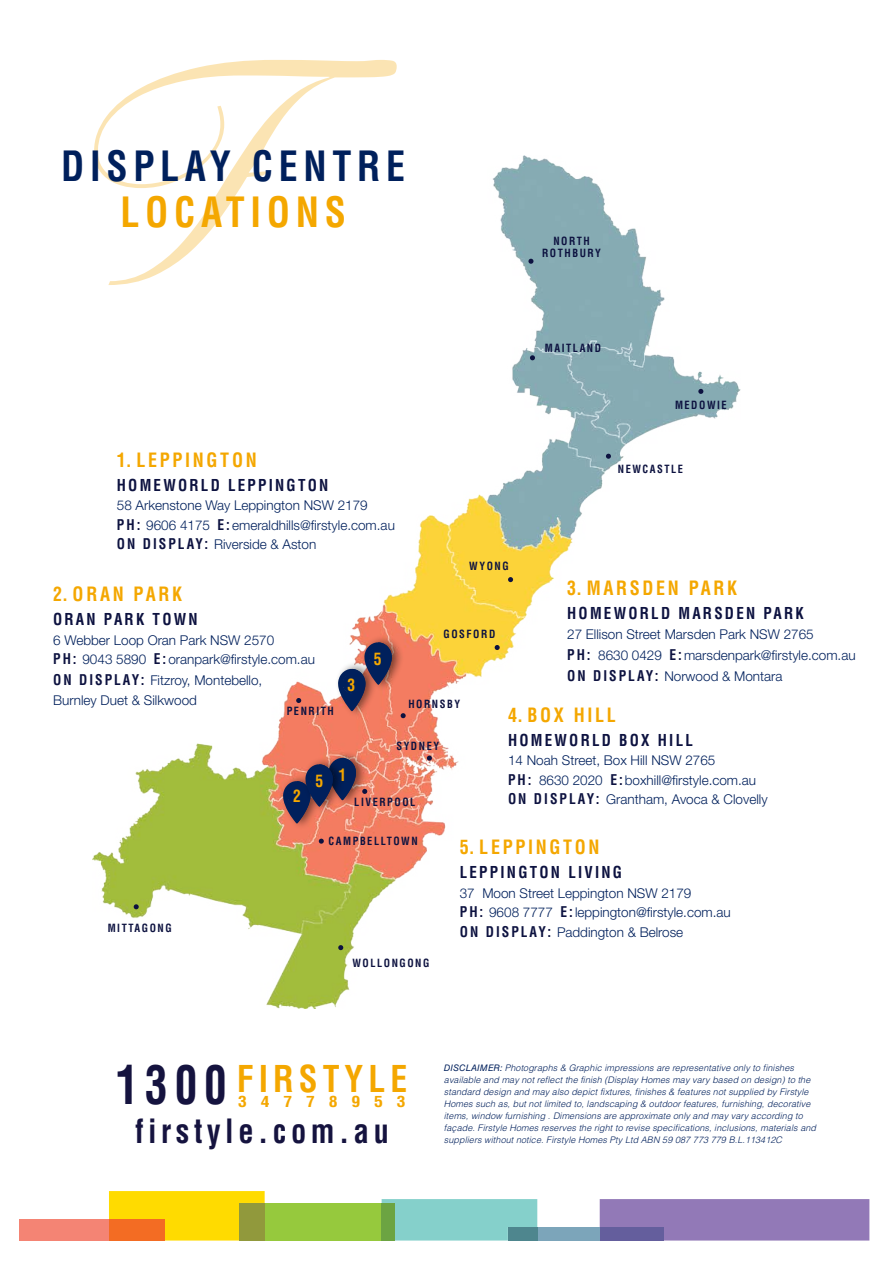
<style>
.page{position:relative;width:893px;height:1263px;background:#fff}
.page>*{position:absolute;margin:0;border:0;box-sizing:border-box;transform-origin:0 0}
.t1{font:700 condensed 52.35px "Helvetica LT Std";color:#15133f;scale:.86 1}
.t2{font:700 condensed 40.65px "Helvetica LT Std";letter-spacing:.15em;color:#00205c;scale:.93 1}
.t3{font:700 condensed 40.65px "Helvetica LT Std";letter-spacing:.15em;color:#f4a700;scale:.93 1}
.t4{font:700 condensed 36px "Helvetica LT Std";letter-spacing:.15em;color:#f4a700;scale:.93 1}
.t5{font:700 condensed 32.7px "Helvetica LT Std";letter-spacing:.15em;color:#15133f;scale:.93 1}
.t6{font:700 condensed 19.2px "Helvetica LT Std";letter-spacing:.15em;color:#f4a700;scale:.93 1}
.t7{font:700 condensed 16.65px "Helvetica LT Std";color:#f4a700;scale:.93 1}
.t8{font:700 condensed 16.05px "Helvetica LT Std";letter-spacing:.15em;color:#0d1240;scale:.93 1}
.t9{font:700 condensed 15px "Helvetica LT Std";letter-spacing:.78em;color:#f4a700;scale:1.18 1}
.t10{font:300 13.5px/19.5px "Helvetica Neue LT Std";color:#00205c}
.t11{font:700 condensed 11.1px/12.5px "Helvetica LT Std";letter-spacing:.15em;color:#0d1240;text-align:center;scale:.93 1}
.t12{font:italic 300 9px/12px "Helvetica LT Std";letter-spacing:.01em;color:#00205c}
.s1{font-family:"Helvetica LT Std";font-weight:700;font-stretch:condensed;font-size:14.4px;color:#0d1240}
.s2{font-weight:400}
</style>
<div class="page">
<img style="left:93px;top:156px;width:647px;height:853px">
<svg style="left:319px;top:839px;width:5px;height:5px"></svg>
<svg style="left:296px;top:698px;width:5px;height:5px"></svg>
<svg style="left:495px;top:645px;width:5px;height:5px"></svg>
<svg style="left:508px;top:577px;width:5px;height:5px"></svg>
<svg style="left:134px;top:904px;width:5px;height:5px"></svg>
<svg style="left:338px;top:945px;width:5px;height:5px"></svg>
<svg style="left:401px;top:713px;width:5px;height:5px"></svg>
<svg style="left:427px;top:756px;width:5px;height:5px"></svg>
<div style="left:279px;top:773px;width:44px;height:57px;background:#000;opacity:.5"></div>
<div style="left:325px;top:750px;width:43px;height:57px;background:#000;opacity:.5"></div>
<svg style="left:606px;top:454px;width:5px;height:5px"></svg>
<svg style="left:698px;top:389px;width:5px;height:5px"></svg>
<svg style="left:528px;top:259px;width:5px;height:5px"></svg>
<svg style="left:530px;top:355px;width:5px;height:5px"></svg>
<svg style="left:283px;top:757px;width:73px;height:66px;background:#794f5c"></svg>
<div style="left:310px;top:769px;width:19px;height:20px;background:#00205c;border-radius:50%"></div>
<div style="left:334px;top:661px;width:44px;height:57px;background:#000;opacity:.5"></div>
<div style="left:361px;top:634px;width:43px;height:58px;background:#000;opacity:.5"></div>
<svg style="left:338px;top:642px;width:54px;height:69px"></svg>
<div style="left:369px;top:647px;width:19px;height:20px;background:#00205c;border-radius:50%"></div>
<div style="left:20px;top:1219px;width:89px;height:21px;background:#f48474"></div>
<div style="left:109px;top:1191px;width:156px;height:49px;background:#ffdb00"></div>
<div style="left:109px;top:1219px;width:56px;height:21px;background:#f36c23"></div>
<div style="left:265px;top:1203px;width:117px;height:37px;background:#96c93d"></div>
<div style="left:239px;top:1203px;width:26px;height:37px;background:#91993c"></div>
<div style="left:382px;top:1199px;width:155px;height:41px;background:#85d0cb"></div>
<div style="left:382px;top:1203px;width:13px;height:37px;background:#6ca442"></div>
<div style="left:537px;top:1227px;width:63px;height:13px;background:#7ca5ba"></div>
<div style="left:508px;top:1227px;width:29px;height:13px;background:#4e868e"></div>
<div style="left:600px;top:1199px;width:269px;height:41px;background:#9279b7"></div>
<div style="left:600px;top:1227px;width:64px;height:13px;background:#645e9d"></div>
<svg style="left:94px;top:60px;width:303px;height:225px"></svg>
<h2 class="t2" style="left:61px;top:140px;width:371px">DISPLAY CENTRE</h2>
<h2 class="t3" style="left:120px;top:187px;width:244px">LOCATIONS</h2>
<h3 class="t6" style="left:117px;top:448px;width:152px">1. LEPPINGTON</h3>
<h3 class="t8" style="left:117px;top:475px;width:229px">HOMEWORLD LEPPINGTON</h3>
<h3 class="t10" style="left:117px;top:495px;width:280px">58 Arkenstone Way Leppington NSW 2179<br><span class="s1">PH:</span> 9606 4175 <span class="s1">E:</span> emeraldhills@firstyle.com.au<br><span class="s1">ON DISPLAY:</span> Riverside &amp; Aston</h3>
<p class="t11" style="left:542px;top:234px;width:65px">NORTH<br>ROTHBURY</p>
<p class="t11" style="left:545px;top:342px;width:62px">MAITLAND</p>
<p class="t11" style="left:675px;top:398px;width:57px">MEDOWIE</p>
<p class="t11" style="left:618px;top:463px;width:72px">NEWCASTLE</p>
<p class="t11" style="left:469px;top:559px;width:44px">WYONG</p>
<h3 class="t6" style="left:53px;top:582px;width:140px">2. ORAN PARK</h3>
<h3 class="t8" style="left:53px;top:609px;width:157px">ORAN PARK TOWN</h3>
<h3 class="t10" style="left:53px;top:630px;width:263px">6 Webber Loop Oran Park NSW 2570<br><span class="s1">PH:</span> 9043 5890 <span class="s1">E:</span> oranpark@firstyle.com.au</h3>
<h3 class="t10" style="left:53px;top:670px;width:211px"><span class="s1">ON DISPLAY:</span> Fitzroy, Montebello,<br>Burnley Duet &amp; Silkwood</h3>
<p class="t11" style="left:287px;top:704px;width:52px">PENRITH</p>
<h3 class="t7" style="left:348px;top:675px;width:10px">3</h3>
<h3 class="t7" style="left:315px;top:771px;width:10px">5</h3>
<h3 class="t7" style="left:338px;top:764px;width:10px">1</h3>
<h3 class="t7" style="left:374px;top:648px;width:10px">5</h3>
<p class="t11" style="left:444px;top:627px;width:57px">GOSFORD</p>
<p class="t11" style="left:408px;top:697px;width:57px">HORNSBY</p>
<p class="t11" style="left:396px;top:740px;width:47px">SYDNEY</p>
<h3 class="t7" style="left:293px;top:786px;width:10px">2</h3>
<p class="t11" style="left:354px;top:795px;width:67px">LIVERPOOL</p>
<h3 class="t6" style="left:567px;top:576px;width:184px">3. MARSDEN PARK</h3>
<h3 class="t8" style="left:567px;top:603px;width:256px">HOMEWORLD MARSDEN PARK</h3>
<h3 class="t10" style="left:567px;top:623px;width:290px;line-height:21px">27 Ellison Street Marsden Park NSW 2765<br><span class="s1">PH:</span> 8630 0429 <span class="s1">E:</span> marsdenpark@firstyle.com.au<br><span class="s1">ON DISPLAY:</span> Norwood &amp; Montara</h3>
<h3 class="t6" style="left:508px;top:703px;width:118px">4. BOX HILL</h3>
<h3 class="t8" style="left:508px;top:730px;width:200px">HOMEWORLD BOX HILL</h3>
<h3 class="t10" style="left:508px;top:750px;width:261px">14 Noah Street, Box Hill NSW 2765<br><span class="s1">PH:</span> 8630 2020 <span class="s1">E:</span> boxhill@firstyle.com.au<br><span class="s1">ON DISPLAY:</span> Grantham, Avoca &amp; Clovelly</h3>
<p class="t11" style="left:108px;top:921px;width:70px">MITTAGONG</p>
<p class="t11" style="left:329px;top:835px;width:97px">CAMPBELLTOWN</p>
<p class="t11" style="left:352px;top:956px;width:84px">WOLLONGONG</p>
<h3 class="t6" style="left:460px;top:835px;width:152px">5. LEPPINGTON</h3>
<h3 class="t8" style="left:460px;top:862px;width:176px">LEPPINGTON LIVING</h3>
<h3 class="t10" style="left:460px;top:883px;width:273px">37 Moon Street Leppington NSW 2179<br><span class="s1">PH:</span> 9608 7777 <span class="s1">E:</span> leppington@firstyle.com.au<br><span class="s1">ON DISPLAY:</span> Paddington &amp; Belrose</h3>
<h1 class="t1" style="left:116px;top:1051px;width:130px">1300</h1>
<h3 class="t4" style="left:237px;top:1056px;width:185px">FIRSTYLE</h3>
<h3 class="t9" style="left:238px;top:1092px;width:143px">34778953</h3>
<h3 class="t5" style="left:135px;top:1110px;width:275px">firstyle.com.au</h3>
<p class="t12" style="left:444px;top:1061px;width:374px"><span class="s2">DISCLAIMER:</span> Photographs &amp; Graphic impressions are representative only to finishes available and may not reflect the finish (Display Homes may vary based on design) to the standard design and may also depict fixtures, finishes &amp; features not supplied by Firstyle Homes such as, but not limited to, landscaping &amp; outdoor features, furnishing, decorative items, window furnishing . Dimensions are approximate only and may vary according to façade. Firstyle Homes reserves the right to revise specifications, inclusions, materials and</p>
<p class="t12" style="left:444px;top:1133px;width:340px">suppliers without notice. Firstyle Homes Pty Ltd ABN 59 087 773 779 B.L.113412C</p>
</div>
